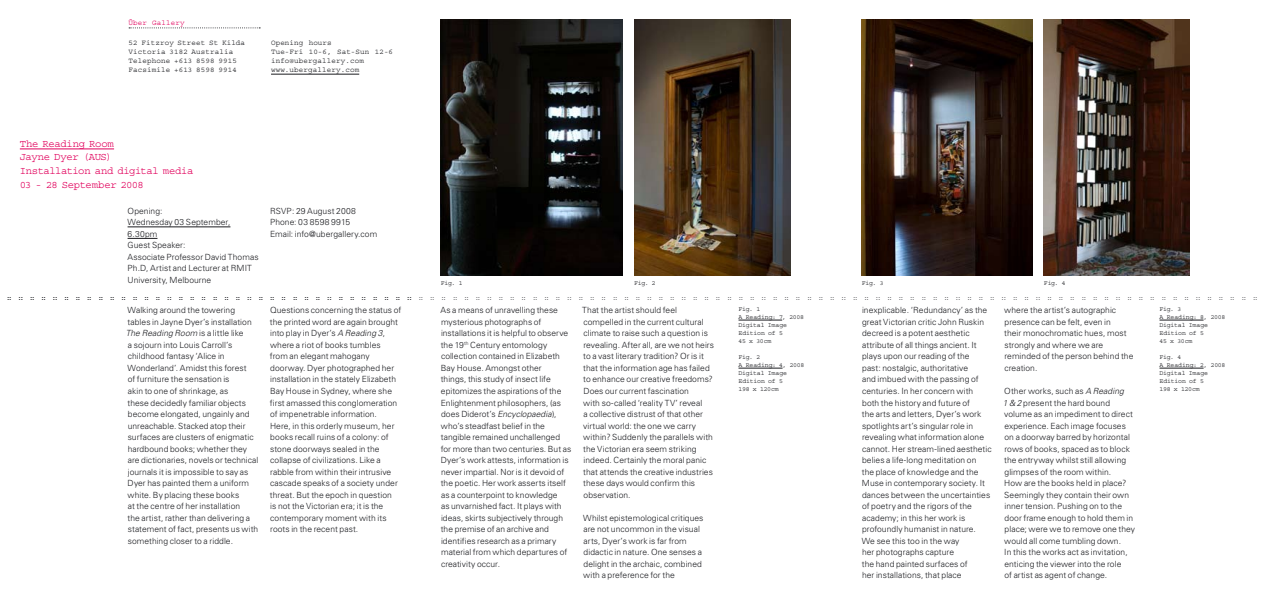
<style>
.page{position:relative;width:1263px;height:596px;background:#fff}
.page>*{position:absolute;margin:0;border:0;box-sizing:border-box;transform-origin:0 0}
.t1{font:10.5px/13.5px "Courier Std";letter-spacing:-.03em;color:#e1005c}
.t2{font:300 8.5px/11.5px "Univers";letter-spacing:.005em;color:#1b1c20}
.t3{font:7.5px/9px "Courier Std";letter-spacing:.02em;color:#1b1c20}
.t4{font:7.5px "Courier Std";letter-spacing:.02em;color:#e1005c}
.t5{font:6.5px/8px "Courier Std";letter-spacing:-.03em;color:#1b1c20}
.s1{font-style:italic}
</style>
<div class="page">
<svg style="left:129px;top:27px;width:131px;height:1px"></svg>
<hr style="left:271px;top:74px;width:88px;height:1px;background:#1b1c20">
<hr style="left:1159px;top:320px;width:44px;height:1px;background:#1b1c20">
<hr style="left:1159px;top:368px;width:44px;height:1px;background:#1b1c20">
<hr style="left:738px;top:320px;width:44px;height:1px;background:#1b1c20">
<hr style="left:738px;top:368px;width:44px;height:1px;background:#1b1c20">
<hr style="left:20px;top:148px;width:94px;height:1px;background:#e1005c">
<hr style="left:128px;top:226px;width:102px;height:1px;background:#1b1c20">
<svg style="left:128px;top:238px;width:29px;height:1px"></svg>
<img style="left:634px;top:20px;width:157px;height:255px">
<img style="left:441px;top:20px;width:182px;height:255px">
<img style="left:862px;top:20px;width:171px;height:255px">
<img style="left:1044px;top:20px;width:146px;height:255px">
<p class="t4" style="left:129px;top:18px;width:58px">Über Gallery</p>
<p class="t3" style="left:129px;top:39px;width:118px">52 Fitzroy Street St Kilda<br>Victoria 3182 Australia<br>Telephone +613 8598 9915<br>Facsimile +613 8598 9914</p>
<p class="t3" style="left:271px;top:39px;width:124px">Opening hours<br>Tue-Fri 10-6, Sat-Sun 12-6 info@ubergallery.com www.ubergallery.com</p>
<p class="t1" style="left:20px;top:137px;width:175px">The Reading Room<br>Jayne Dyer (AUS)<br>Installation and digital media<br>03 - 28 September 2008</p>
<p class="t2" style="left:128px;top:205px;width:133px">Opening:<br>Wednesday 03 September,<br>6.30pm<br>Guest Speaker:<br>Associate Professor David Thomas<br>Ph.D, Artist and Lecturer at RMIT<br>University, Melbourne</p>
<p class="t2" style="left:270px;top:205px;width:109px">RSVP: 29 August 2008<br>Phone: 03 8598 9915<br>Email: info@ubergallery.com</p>
<p class="t5" style="left:441px;top:279px;width:23px">Fig. 1</p>
<p class="t5" style="left:634px;top:279px;width:23px">Fig. 2</p>
<p class="t5" style="left:862px;top:279px;width:23px">Fig. 3</p>
<p class="t5" style="left:1044px;top:279px;width:23px">Fig. 4</p>
<p class="t2" style="left:7px;top:288px;width:1252px">.. .. .. .. .. .. .. .. .. .. .. .. .. .. .. .. .. .. .. .. .. .. .. .. .. .. .. .. .. .. .. .. .. .. .. .. .. .. .. .. .. .. .. .. .. .. .. .. .. .. .. .. .. .. .. .. .. .. .. .. .. .. .. .. .. .. .. .. .. .. .. .. .. .. .. .. .. .. .. .. .. .. .. .. .. .. .. .. .. .. .. .. .. .. .. .. .. .. .. .. .. .. .. .. .. .. .. .. .. ..</p>
<p class="t2" style="left:7px;top:290px;width:1252px">.. .. .. .. .. .. .. .. .. .. .. .. .. .. .. .. .. .. .. .. .. .. .. .. .. .. .. .. .. .. .. .. .. .. .. .. .. .. .. .. .. .. .. .. .. .. .. .. .. .. .. .. .. .. .. .. .. .. .. .. .. .. .. .. .. .. .. .. .. .. .. .. .. .. .. .. .. .. .. .. .. .. .. .. .. .. .. .. .. .. .. .. .. .. .. .. .. .. .. .. .. .. .. .. .. .. .. .. .. ..</p>
<p class="t5" style="left:1159px;top:304px;width:67px">Fig. 3<br>A Reading: 8, 2008<br>Digital Image<br>Edition of 5<br>45 x 30cm</p>
<p class="t5" style="left:1159px;top:352px;width:67px">Fig. 4<br>A Reading: 2, 2008<br>Digital Image<br>Edition of 5<br>198 x 120cm</p>
<p class="t5" style="left:738px;top:304px;width:67px">Fig. 1<br>A Reading: 7, 2008<br>Digital Image<br>Edition of 5<br>45 x 30cm</p>
<p class="t5" style="left:738px;top:352px;width:67px">Fig. 2<br>A Reading: 4, 2008<br>Digital Image<br>Edition of 5<br>198 x 120cm</p>
<p class="t2" style="left:126px;top:304px;width:134px">Walking around the towering tables in Jayne Dyer’s installation<br><span class="s1">The Reading Room</span> is a little like<br>a sojourn into Louis Carroll’s childhood fantasy ‘Alice in<br>Wonderland’. Amidst this forest<br>of furniture the sensation is<br>akin to one of shrinkage, as<br>these decidedly familiar objects become elongated, ungainly and unreachable. Stacked atop their surfaces are clusters of enigmatic hardbound books; whether they are dictionaries, novels or technical journals it is impossible to say as<br>Dyer has painted them a uniform white. By placing these books<br>at the centre of her installation<br>the artist, rather than delivering a statement of fact, presents us with something closer to a riddle.</p>
<p class="t2" style="left:270px;top:304px;width:133px">Questions concerning the status of the printed word are again brought into play in Dyer’s <span class="s1">A Reading 3</span>, where a riot of books tumbles<br>from an elegant mahogany doorway. Dyer photographed her installation in the stately Elizabeth<br>Bay House in Sydney, where she first amassed this conglomeration of impenetrable information.<br>Here, in this orderly museum, her books recall ruins of a colony: of stone doorways sealed in the collapse of civilizations. Like a rabble from within their intrusive cascade speaks of a society under threat. But the epoch in question<br>is not the Victorian era; it is the contemporary moment with its roots in the recent past.</p>
<p class="t2" style="left:441px;top:304px;width:132px">As a means of unravelling these mysterious photographs of installations it is helpful to observe the 19<sup>th</sup> Century entomology collection contained in Elizabeth<br>Bay House. Amongst other<br>things, this study of insect life epitomizes the aspirations of the<br>Enlightenment philosophers, (as does Diderot’s <span class="s1">Encyclopaedia</span>), who’s steadfast belief in the tangible remained unchallenged for more than two centuries. But as<br>Dyer’s work attests, information is never impartial. Nor is it devoid of the poetic. Her work asserts itself as a counterpoint to knowledge<br>as unvarnished fact. It plays with ideas, skirts subjectively through the premise of an archive and identifies research as a primary material from which departures of creativity occur.</p>
<p class="t2" style="left:582px;top:304px;width:133px">That the artist should feel compelled in the current cultural climate to raise such a question is revealing. After all, are we not heirs to a vast literary tradition? Or is it that the information age has failed to enhance our creative freedoms?<br>Does our current fascination<br>with so-called ‘reality TV’ reveal<br>a collective distrust of that other virtual world: the one we carry within? Suddenly the parallels with the Victorian era seem striking indeed. Certainly the moral panic that attends the creative industries these days would confirm this observation.</p>
<p class="t2" style="left:862px;top:304px;width:131px">inexplicable. ‘Redundancy’ as the great Victorian critic John Ruskin decreed is a potent aesthetic attribute of all things ancient. It plays upon our reading of the<br>past: nostalgic, authoritative<br>and imbued with the passing of centuries. In her concern with both the history and future of<br>the arts and letters, Dyer’s work spotlights art’s singular role in revealing what information alone cannot. Her stream-lined aesthetic belies a life-long meditation on<br>the place of knowledge and the<br>Muse in contemporary society. It dances between the uncertainties of poetry and the rigors of the academy; in this her work is profoundly humanist in nature.<br>We see this too in the way<br>her photographs capture<br>the hand painted surfaces of<br>her installations, that place</p>
<p class="t2" style="left:1004px;top:304px;width:131px">where the artist’s autographic presence can be felt, even in<br>their monochromatic hues, most strongly and where we are reminded of the person behind the creation.</p>
<p class="t2" style="left:1003px;top:385px;width:134px">Other works, such as <span class="s1">A Reading<br>1 &amp; 2</span> present the hard bound volume as an impediment to direct experience. Each image focuses on a doorway barred by horizontal rows of books, spaced as to block the entryway whilst still allowing glimpses of the room within.<br>How are the books held in place?<br>Seemingly they contain their own inner tension. Pushing on to the door frame enough to hold them in place; were we to remove one they would all come tumbling down.<br>In this the works act as invitation, enticing the viewer into the role<br>of artist as agent of change.</p>
<p class="t2" style="left:583px;top:511px;width:122px">Whilst epistemological critiques are not uncommon in the visual arts, Dyer’s work is far from didactic in nature. One senses a delight in the archaic, combined with a preference for the</p>
</div>
